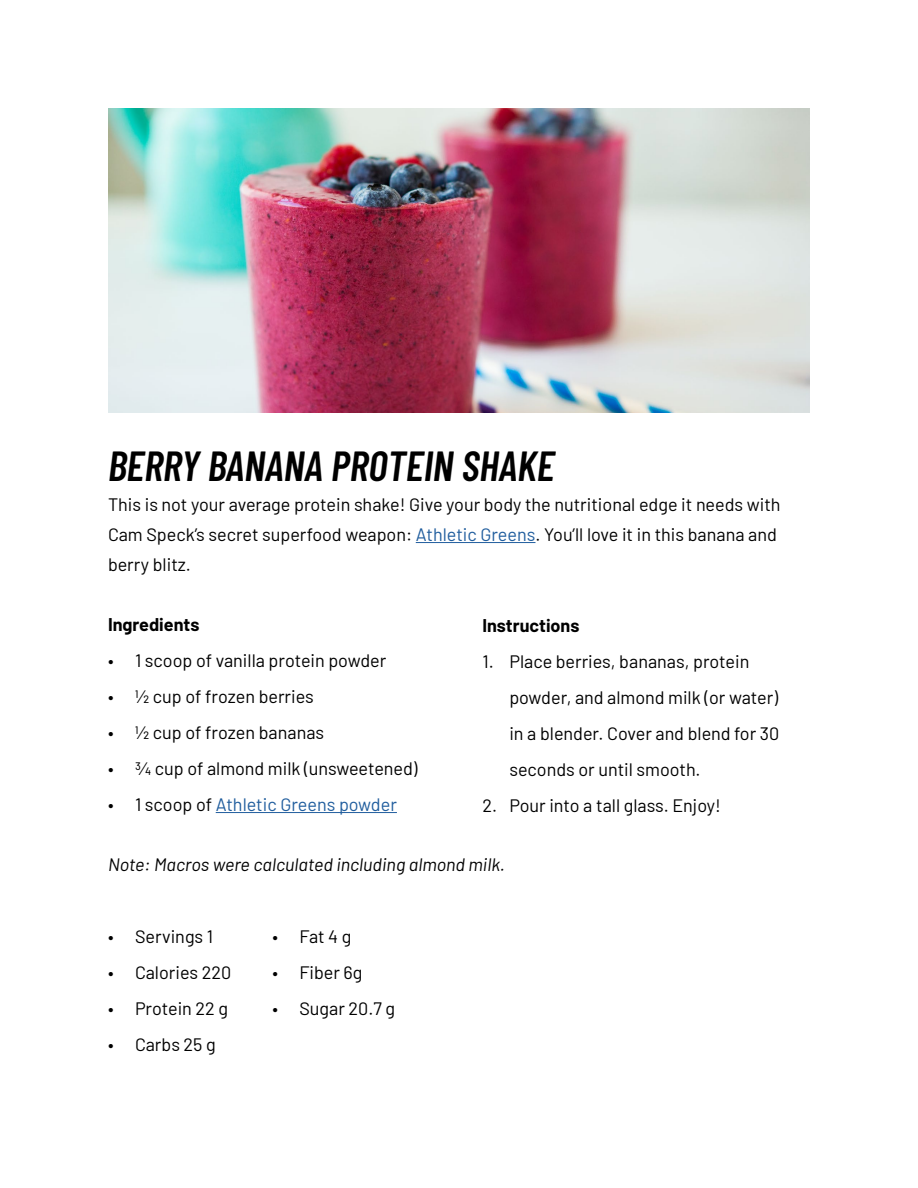
<style>
.page{position:relative;width:918px;height:1188px;background:#fff}
.page>*{position:absolute;margin:0;border:0;box-sizing:border-box;transform-origin:0 0}
.t1{font:italic 600 42px "Barlow Condensed";color:#000}
.t2{font:18px/36px "Barlow";color:#000}
.t3{font:italic 18px "Barlow";color:#000}
.t4{font:18px "Barlow";color:#215e9e}
.t5{font:700 18px "Barlow";color:#000}
.s1{color:#215e9e}
.s2{color:#000}
</style>
<div class="page">
<hr style="left:416px;top:542px;width:119px;height:1px;background:#215e9e">
<hr style="left:216px;top:812px;width:181px;height:1px;background:#215e9e">
<img style="left:108px;top:108px;width:702px;height:304px">
<h1 class="t1" style="left:108px;top:436px;width:448px">BERRY BANANA PROTEIN SHAKE</h1>
<p class="t2" style="left:108px;top:488px;width:674px;line-height:30px">This is not your average protein shake! Give your body the nutritional edge it needs with<br>Cam Speck’s secret superfood weapon: <span class="s1">Athletic Greens</span>. You’ll love it in this banana and berry blitz.</p>
<p class="t5" style="left:108px;top:611px;width:93px">Ingredients</p>
<p class="t2" style="left:108px;top:641px;width:280px">• 1 scoop of vanilla protein powder</p>
<p class="t2" style="left:108px;top:677px;width:207px">• ½ cup of frozen berries</p>
<p class="t2" style="left:108px;top:713px;width:218px">• ½ cup of frozen bananas</p>
<p class="t2" style="left:108px;top:749px;width:311px">• ¾ cup of almond milk (unsweetened)</p>
<p class="t4" style="left:108px;top:792px;width:290px"><span class="s2">• 1 scoop of</span> Athletic Greens powder</p>
<p class="t5" style="left:482px;top:612px;width:99px">Instructions</p>
<p class="t2" style="left:509px;top:642px;width:271px;text-indent:-27px">1. Place berries, bananas, protein powder, and almond milk (or water) in a blender. Cover and blend for 30 seconds or until smooth.</p>
<p class="t2" style="left:482px;top:786px;width:240px">2. Pour into a tall glass. Enjoy!</p>
<p class="t3" style="left:108px;top:852px;width:399px">Note: Macros were calculated including almond milk.</p>
<p class="t2" style="left:108px;top:917px;width:107px">• Servings 1</p>
<p class="t2" style="left:108px;top:953px;width:125px">• Calories 220</p>
<p class="t2" style="left:108px;top:989px;width:122px">• Protein 22 g</p>
<p class="t2" style="left:108px;top:1025px;width:109px">• Carbs 25 g</p>
<p class="t2" style="left:272px;top:917px;width:81px">• Fat 4 g</p>
<p class="t2" style="left:272px;top:953px;width:92px">• Fiber 6g</p>
<p class="t2" style="left:272px;top:989px;width:124px">• Sugar 20.7 g</p>
</div>
